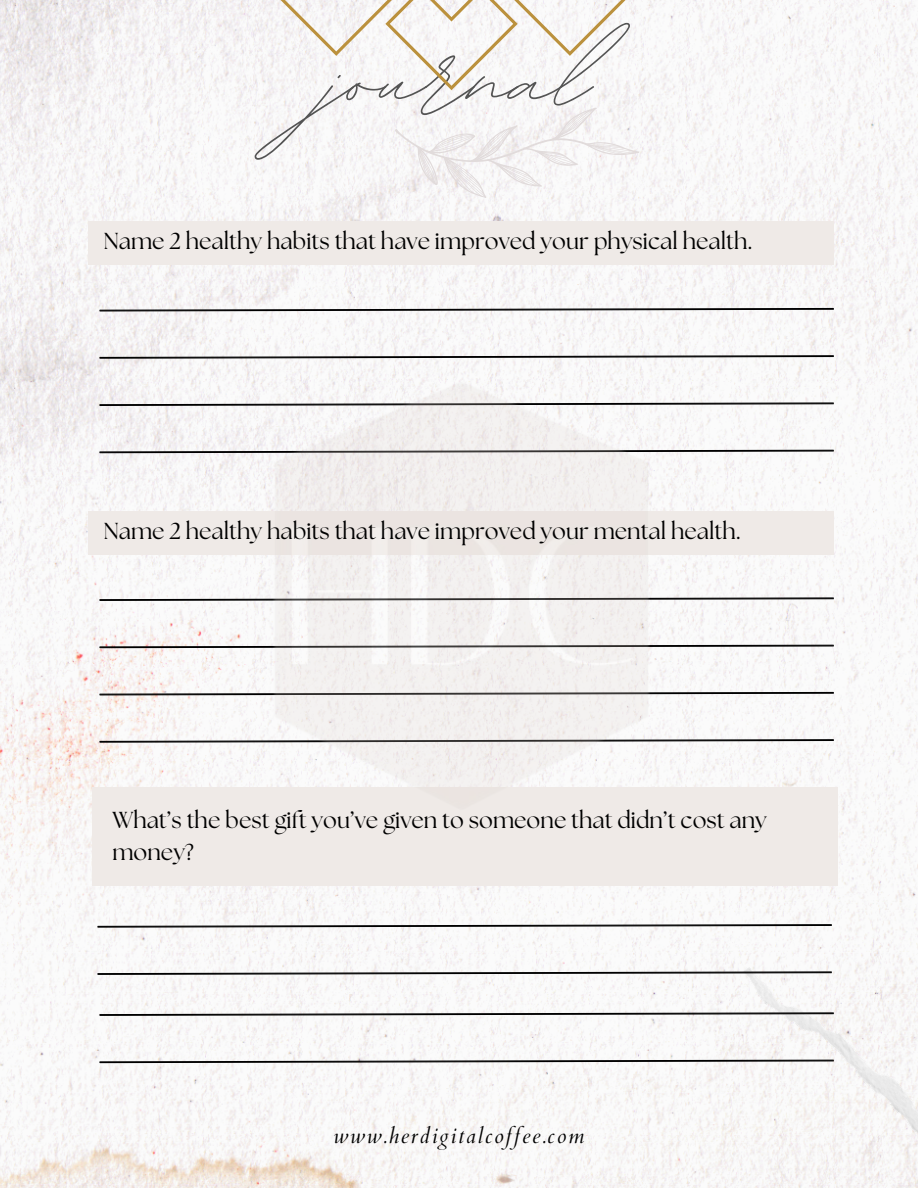
<style>
.page{position:relative;width:918px;height:1188px;background:#fff}
.page>*{position:absolute;margin:0;border:0;box-sizing:border-box;transform-origin:0 0}
.t1{font:148.5px "BD Script";color:#545454}
.t2{font:23.1px/31.5px "The Seasons";color:#000}
.t3{font:italic 21.45px "Cardo";letter-spacing:.085em;color:#000}
</style>
<div class="page">
<img style="left:0;top:0;width:918px;height:1188px">
<img style="left:726px;top:888px;width:192px;height:300px">
<div style="left:92px;top:787px;width:746px;height:99px;background:#efeae7"></div>
<svg style="left:97px;top:924px;width:736px;height:4px"></svg>
<svg style="left:97px;top:971px;width:736px;height:4px"></svg>
<svg style="left:99px;top:1012px;width:736px;height:4px"></svg>
<svg style="left:99px;top:1059px;width:736px;height:5px"></svg>
<svg style="left:99px;top:307px;width:736px;height:5px"></svg>
<svg style="left:99px;top:355px;width:736px;height:4px"></svg>
<svg style="left:99px;top:402px;width:736px;height:5px"></svg>
<svg style="left:99px;top:449px;width:736px;height:5px"></svg>
<div style="left:88px;top:221px;width:746px;height:44px;background:#efeae7"></div>
<svg style="left:99px;top:597px;width:736px;height:5px"></svg>
<svg style="left:99px;top:644px;width:736px;height:5px"></svg>
<svg style="left:99px;top:691px;width:736px;height:5px"></svg>
<svg style="left:99px;top:739px;width:736px;height:4px"></svg>
<div style="left:88px;top:511px;width:746px;height:43px;background:#efeae7"></div>
<img style="left:213px;top:348px;width:492px;height:439px">
<svg style="left:270px;top:0;width:376px;height:221px"></svg>
<h1 class="t1" style="left:328px;top:-18px;width:264px">journal</h1>
<p class="t2" style="left:103px;top:227px;width:651px">Name 2 healthy habits that have improved your physical health.</p>
<p class="t2" style="left:103px;top:517px;width:639px">Name 2 healthy habits that have improved your mental health.</p>
<p class="t2" style="left:112px;top:806px;width:656px">What’s the best gift you’ve given to someone that didn’t cost any money?</p>
<p class="t3" style="left:334px;top:1122px;width:252px">www.herdigitalcoffee.com</p>
</div>
